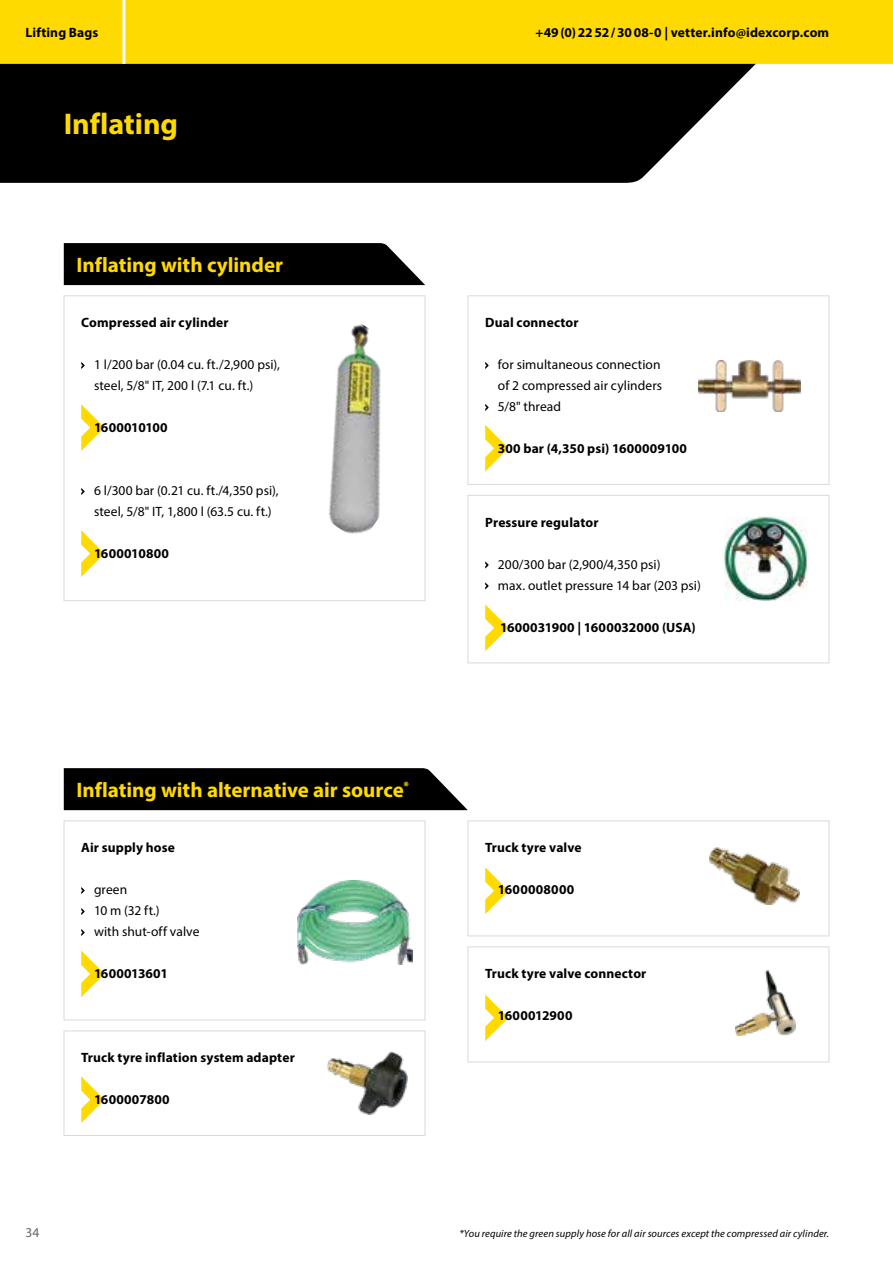
<style>
.page{position:relative;width:893px;height:1263px;background:#fff}
.page>*{position:absolute;margin:0;border:0;box-sizing:border-box;transform-origin:0 0}
.t1{font:700 30px "Myriad Pro";letter-spacing:-.005em;color:#ffda00}
.t2{font:700 21px "Myriad Pro";letter-spacing:-.005em;color:#ffda00}
.t3{font:700 13.5px "Myriad Pro";letter-spacing:.01em;color:#000}
.t4{font:13.5px/21px "Myriad Pro";letter-spacing:.005em;color:#000}
.t5{font:700 13.5px "Myriad Pro";letter-spacing:-.03em;color:#000}
.t6{font:13.5px "Myriad Pro";color:#636362}
.t7{font:italic 10.5px "Myriad Pro";letter-spacing:.01em;color:#000}
</style>
<div class="page">
<svg style="left:0;top:64px;width:756px;height:119px;background:#141414"></svg>
<div style="left:0;top:0;width:893px;height:64px;background:#ffda00"></div>
<svg style="left:81px;top:404px;width:22px;height:47px"></svg>
<svg style="left:81px;top:530px;width:22px;height:47px"></svg>
<img style="left:329px;top:321px;width:97px;height:222px">
<svg style="left:485px;top:425px;width:22px;height:47px"></svg>
<img style="left:698px;top:361px;width:103px;height:50px">
<svg style="left:485px;top:604px;width:22px;height:47px"></svg>
<svg style="left:81px;top:950px;width:22px;height:47px"></svg>
<svg style="left:81px;top:1076px;width:22px;height:47px"></svg>
<img style="left:724px;top:517px;width:83px;height:83px">
<img style="left:328px;top:1051px;width:80px;height:64px">
<svg style="left:485px;top:867px;width:22px;height:47px"></svg>
<svg style="left:485px;top:994px;width:22px;height:47px"></svg>
<img style="left:709px;top:848px;width:90px;height:57px">
<img style="left:735px;top:970px;width:61px;height:65px">
<svg style="left:64px;top:243px;width:361px;height:42px;background:#0e0e0e"></svg>
<svg style="left:64px;top:768px;width:404px;height:42px;background:#0c0c0c"></svg>
<svg style="left:81px;top:362px;width:4px;height:7px"></svg>
<svg style="left:81px;top:488px;width:4px;height:7px"></svg>
<div style="left:64px;top:296px;width:361px;height:305px;border:1px solid #dadada"></div>
<svg style="left:485px;top:362px;width:4px;height:7px"></svg>
<svg style="left:485px;top:404px;width:4px;height:7px"></svg>
<div style="left:468px;top:296px;width:361px;height:189px;border:1px solid #dadada"></div>
<svg style="left:485px;top:561px;width:4px;height:8px"></svg>
<svg style="left:485px;top:582px;width:4px;height:8px"></svg>
<div style="left:468px;top:495px;width:361px;height:168px;border:1px solid #dadada"></div>
<svg style="left:81px;top:887px;width:4px;height:7px"></svg>
<svg style="left:81px;top:908px;width:4px;height:7px"></svg>
<svg style="left:81px;top:929px;width:4px;height:7px"></svg>
<div style="left:64px;top:821px;width:361px;height:199px;border:1px solid #dadada"></div>
<div style="left:468px;top:821px;width:361px;height:115px;border:1px solid #dadada"></div>
<div style="left:468px;top:947px;width:361px;height:115px;border:1px solid #dadada"></div>
<div style="left:64px;top:1031px;width:361px;height:105px;border:1px solid #dadada"></div>
<img style="left:298px;top:880px;width:114px;height:84px">
<hr style="left:122px;top:0;width:3px;height:64px;background:#fff">
<p class="t3" style="left:26px;top:24px;width:74px">Lifting Bags</p>
<h1 class="t1" style="left:64px;top:104px;width:116px">Inflating</h1>
<h2 class="t2" style="left:77px;top:251px;width:208px">Inflating with cylinder</h2>
<p class="t3" style="left:81px;top:314px;width:149px">Compressed air cylinder</p>
<p class="t4" style="left:94px;top:354px;width:187px">1 l/200 bar (0.04 cu. ft./2,900 psi), steel, 5/8" IT, 200 l (7.1 cu. ft.)</p>
<p class="t5" style="left:94px;top:419px;width:75px">1600010100</p>
<p class="t4" style="left:94px;top:480px;width:186px">6 l/300 bar (0.21 cu. ft./4,350 psi), steel, 5/8" IT, 1,800 l (63.5 cu. ft.)</p>
<p class="t3" style="left:94px;top:545px;width:76px">1600010800</p>
<p class="t3" style="left:535px;top:24px;width:295px">+49(0)2252/3008-0 | vetter.info@idexcorp.com</p>
<p class="t3" style="left:485px;top:314px;width:95px">Dual connector</p>
<p class="t4" style="left:498px;top:354px;width:166px">for simultaneous connection of 2 compressed air cylinders<br>5/8" thread</p>
<p class="t3" style="left:498px;top:440px;width:191px">300 bar (4,350 psi) 1600009100</p>
<p class="t3" style="left:485px;top:513px;width:115px">Pressure regulator</p>
<p class="t4" style="left:498px;top:553px;width:204px">200/300 bar (2,900/4,350 psi)<br>max. outlet pressure 14 bar (203 psi)</p>
<p class="t3" style="left:500px;top:618px;width:197px">1600031900 | 1600032000 (USA)</p>
<h2 class="t2" style="left:77px;top:776px;width:334px">Inflating with alternative air source<sup>*</sup></h2>
<p class="t3" style="left:81px;top:839px;width:95px">Air supply hose</p>
<p class="t4" style="left:94px;top:879px;width:107px">green<br>10 m (32 ft.)<br>with shut-off valve</p>
<p class="t3" style="left:94px;top:965px;width:75px">1600013601</p>
<p class="t3" style="left:81px;top:1049px;width:215px">Truck tyre inflation system adapter</p>
<p class="t3" style="left:94px;top:1091px;width:77px">1600007800</p>
<p class="t6" style="left:26px;top:1224px;width:15px">34</p>
<p class="t3" style="left:485px;top:839px;width:98px">Truck tyre valve</p>
<p class="t3" style="left:498px;top:881px;width:78px">1600008000</p>
<p class="t3" style="left:485px;top:965px;width:163px">Truck tyre valve connector</p>
<p class="t3" style="left:498px;top:1007px;width:76px">1600012900</p>
<p class="t7" style="left:459px;top:1227px;width:371px">*You require the green supply hose for all air sources except the compressed air cylinder.</p>
</div>
